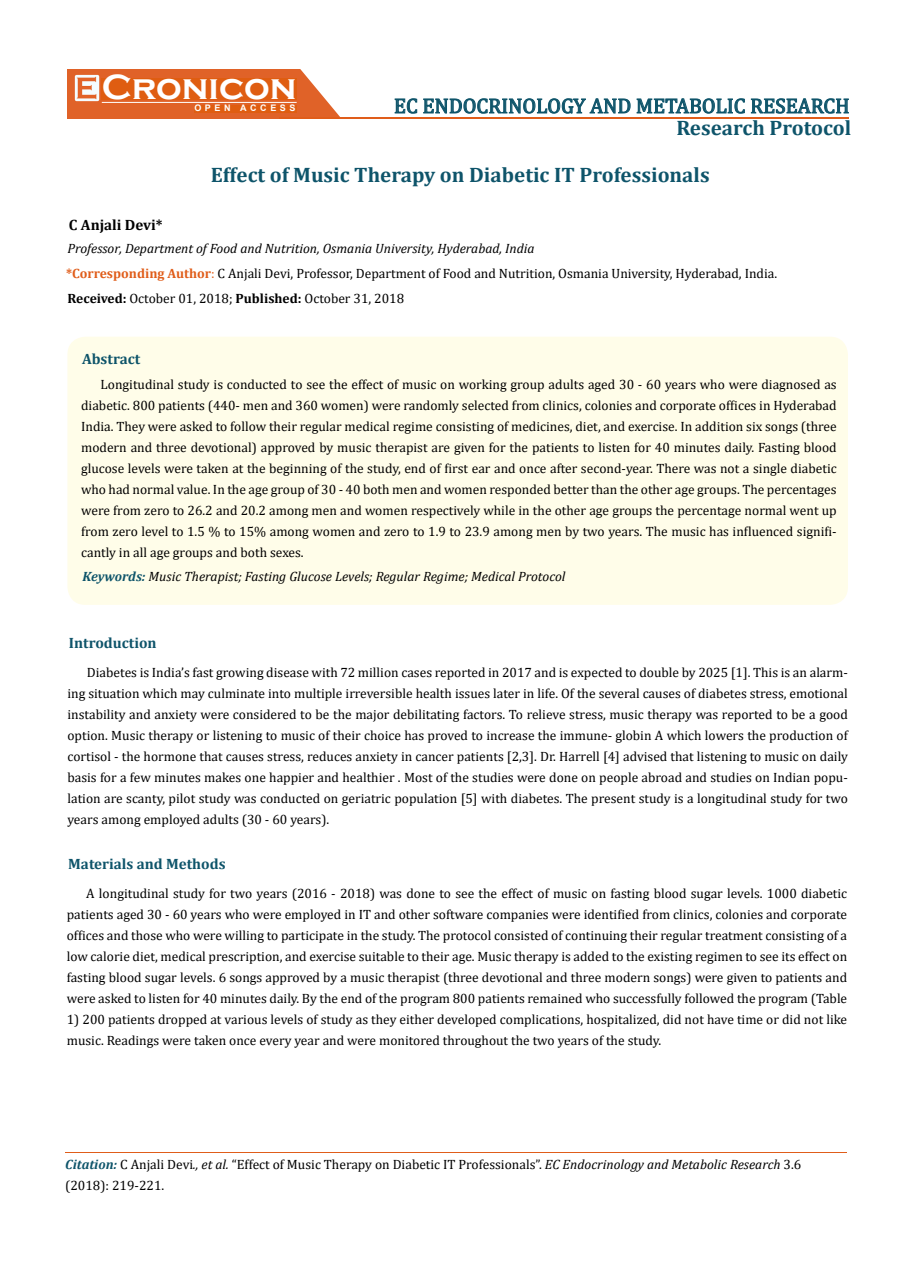
<style>
.page{position:relative;width:917px;height:1262px;background:#fff}
.page>*{position:absolute;margin:0;border:0;box-sizing:border-box;transform-origin:0 0}
.t1{font:700 36px "Copperplate Gothic";color:#fff}
.t2{font:700 21px "Cambria";color:#0e546a}
.t3{font:21px "Cambria";color:#0e546a}
.t4{font:700 15px "Cambria";color:#0e546a}
.t5{font:700 15px "Cambria";color:#000}
.t6{font:13.5px/21px "Cambria";color:#000}
.t7{font:italic 13.5px "Cambria";color:#000}
.t8{font:700 9px "Arial";letter-spacing:.4em;color:#fff}
.s1{font-style:italic}
.s2{font-weight:700;color:#e05d1a}
.s3{color:#e05d1a}
.s4{font-weight:700}
.s5{font-weight:700;color:#0e546a}
.s6{font-weight:700;font-style:italic;color:#0e546a}
</style>
<div class="page">
<div style="left:67px;top:70px;width:290px;height:49px;background:#e06228"></div>
<img style="left:75px;top:75px;width:24px;height:26px">
<div style="left:102px;top:79px;width:195px;height:21px;background:#df5d11"></div>
<div style="left:194px;top:105px;width:103px;height:7px;background:#df5d11"></div>
<svg style="left:300px;top:69px;width:117px;height:49px"></svg>
<svg style="left:423px;top:98px;width:426px;height:16px"></svg>
<hr style="left:102px;top:102px;width:194px;height:1px;background:#fff">
<hr style="left:279px;top:118px;width:569px;height:1px;background:#e05d1a">
<hr style="left:65px;top:1152px;width:782px;height:1px;background:#e05d1a">
<div style="left:67px;top:337px;width:781px;height:268px;background:#fffde9;border-radius:18px"></div>
<h1 class="t1" style="left:102px;top:68px;width:196px">Cronicon</h1>
<p class="t8" style="left:194px;top:102px;width:103px">OPEN ACCESS</p>
<h2 class="t3" style="left:394px;top:93px;width:457px">EC ENDOCRINOLOGY AND METABOLIC RESEARCH</h2>
<h2 class="t2" style="left:676px;top:113px;width:176px">Research Protocol</h2>
<h2 class="t2" style="left:211px;top:159px;width:500px">Effect of Music Therapy on Diabetic IT Professionals</h2>
<p class="t5" style="left:69px;top:214px;width:95px">C Anjali Devi*</p>
<p class="t6" style="left:66px;top:235px;width:712px;line-height:25.2px"><span class="s1">Professor, Department of Food and Nutrition, Osmania University, Hyderabad, India<br></span><span class="s2">*Corresponding Author</span><span class="s3">:</span> C Anjali Devi, Professor, Department of Food and Nutrition, Osmania University, Hyderabad, India.<br><span class="s4">Received:</span> October 01, 2018; <span class="s4">Published:</span> October 31, 2018</p>
<p class="t4" style="left:82px;top:349px;width:60px">Abstract</p>
<p class="t6" style="left:81px;top:373px;width:757px;text-align:justify;text-indent:19px">Longitudinal study is conducted to see the effect of music on working group adults aged 30 - 60 years who were diagnosed as diabetic. 800 patients (440- men and 360 women) were randomly selected from clinics, colonies and corporate offices in Hyderabad India. They were asked to follow their regular medical regime consisting of medicines, diet, and exercise. In addition six songs (three modern and three devotional) approved by music therapist are given for the patients to listen for 40 minutes daily. Fasting blood glucose levels were taken at the beginning of the study, end of first ear and once after second-year. There was not a single diabetic who had normal value. In the age group of 30 - 40 both men and women responded better than the other age groups. The percentages were from zero to 26.2 and 20.2 among men and women respectively while in the other age groups the percentage normal went up from zero level to 1.5 % to 15% among women and zero to 1.9 to 23.9 among men by two years. The music has influenced signifi&shy;cantly in all age groups and both sexes.</p>
<p class="t7" style="left:83px;top:566px;width:484px"><span class="s5">Keywords:</span> Music Therapist; Fasting Glucose Levels; Regular Regime; Medical Protocol</p>
<p class="t4" style="left:69px;top:632px;width:89px">Introduction</p>
<p class="t6" style="left:67px;top:662px;width:782px;text-align:justify;text-indent:20px">Diabetes is India’s fast growing disease with 72 million cases reported in 2017 and is expected to double by 2025 [1]. This is an alarm&shy;ing situation which may culminate into multiple irreversible health issues later in life. Of the several causes of diabetes stress, emotional instability and anxiety were considered to be the major debilitating factors. To relieve stress, music therapy was reported to be a good option. Music therapy or listening to music of their choice has proved to increase the immune- globin A which lowers the production of cortisol - the hormone that causes stress, reduces anxiety in cancer patients [2,3]. Dr. Harrell [4] advised that listening to music on daily basis for a few minutes makes one happier and healthier . Most of the studies were done on people abroad and studies on Indian popu&shy;lation are scanty, pilot study was conducted on geriatric population [5] with diabetes. The present study is a longitudinal study for two years among employed adults (30 - 60 years).</p>
<p class="t4" style="left:68px;top:853px;width:159px">Materials and Methods</p>
<p class="t6" style="left:67px;top:883px;width:782px;text-align:justify;text-indent:19px">A longitudinal study for two years (2016 - 2018) was done to see the effect of music on fasting blood sugar levels. 1000 diabetic patients aged 30 - 60 years who were employed in IT and other software companies were identified from clinics, colonies and corporate offices and those who were willing to participate in the study. The protocol consisted of continuing their regular treatment consisting of a low calorie diet, medical prescription, and exercise suitable to their age. Music therapy is added to the existing regimen to see its effect on fasting blood sugar levels. 6 songs approved by a music therapist (three devotional and three modern songs) were given to patients and were asked to listen for 40 minutes daily. By the end of the program 800 patients remained who successfully followed the program (Table</p>
<p class="t6" style="left:67px;top:1009px;width:782px">1) 200 patients dropped at various levels of study as they either developed complications, hospitalized, did not have time or did not like music. Readings were taken once every year and were monitored throughout the two years of the study.</p>
<p class="t6" style="left:65px;top:1153px;width:737px"><span class="s6">Citation:</span> C Anjali Devi<span class="s1">., et al.</span> “Effect of Music Therapy on Diabetic IT Professionals”. <span class="s1">EC Endocrinology and Metabolic Research</span> 3.6 (2018): 219-221.</p>
</div>
